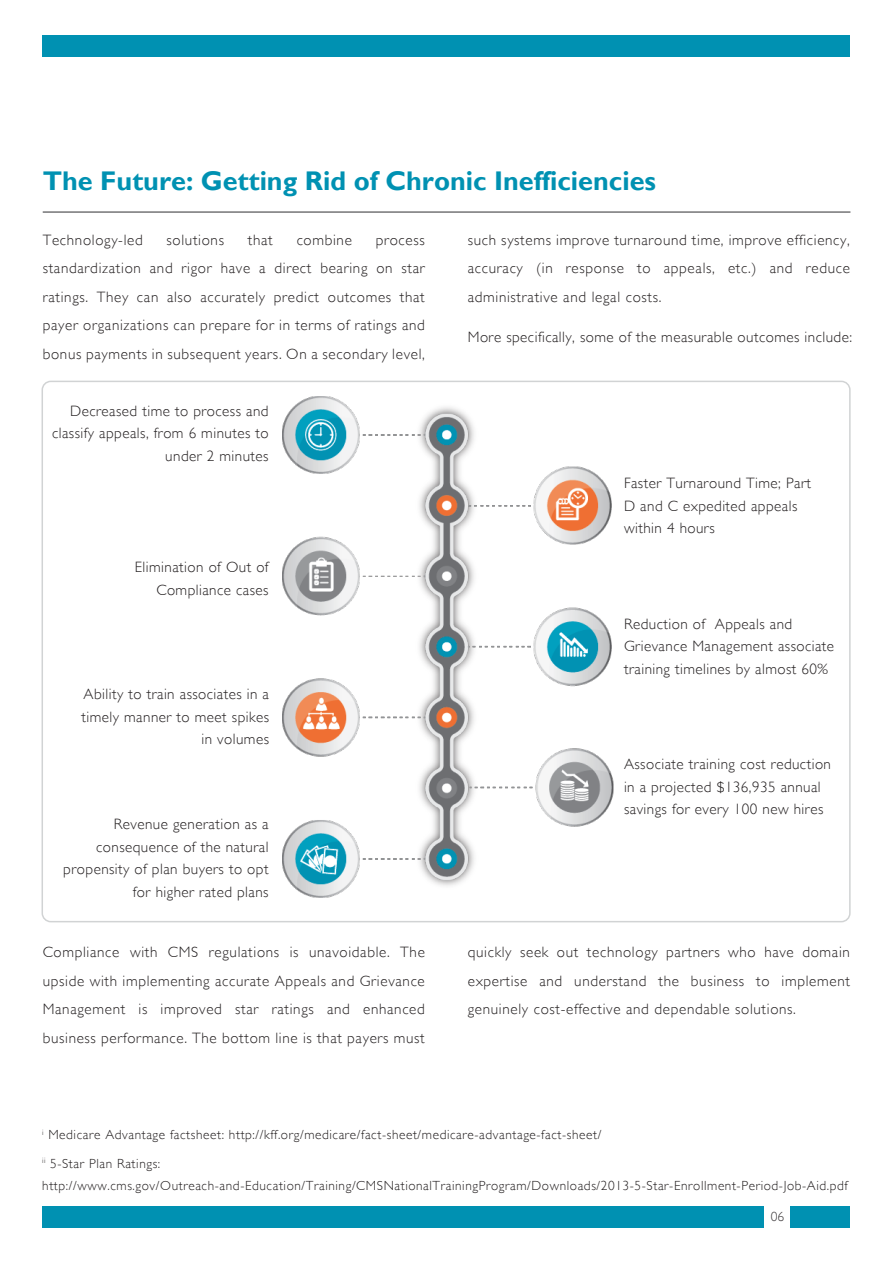
<style>
.page{position:relative;width:893px;height:1263px;background:#fff}
.page>*{position:absolute;margin:0;border:0;box-sizing:border-box;transform-origin:0 0}
.t1{font:700 27px "Gill Sans";color:#0091b2}
.t2{font:300 15px/22.5px "Gill Sans";letter-spacing:.03em;color:#231f20;text-align:justify}
.t3{font:300 13.5px "Gill Sans";color:#383436}
.t4{font:300 13.2px/28.5px "Gill Sans";letter-spacing:.045em;color:#231f20}
</style>
<div class="page">
<img style="left:282px;top:397px;width:331px;height:500px">
<div style="left:43px;top:1206px;width:807px;height:21px;background:#0091b2"></div>
<div style="left:764px;top:1204px;width:26px;height:25px;background:#fff"></div>
<div style="left:43px;top:36px;width:807px;height:21px;background:#0091b2"></div>
<hr style="left:43px;top:211px;width:807px;height:2px;background:#747476">
<h1 class="t1" style="left:43px;top:164px;width:615px">The Future: Getting Rid of Chronic Inefficiencies</h1>
<p class="t2" style="left:43px;top:228px;width:102px">Technology-led</p>
<p class="t2" style="left:167px;top:228px;width:59px">solutions</p>
<p class="t2" style="left:248px;top:228px;width:26px">that</p>
<p class="t2" style="left:297px;top:228px;width:57px">combine</p>
<p class="t2" style="left:468px;top:225px;width:384px;line-height:28.5px">such systems improve turnaround time, improve efficiency, accuracy (in response to appeals, etc.) and reduce administrative and legal costs.</p>
<p class="t2" style="left:468px;top:326px;width:386px">More specifically, some of the measurable outcomes include:</p>
<p class="t2" style="left:43px;top:225px;width:384px;line-height:28.5px;text-indent:333px">process standardization and rigor have a direct bearing on star ratings. They can also accurately predict outcomes that payer organizations can prepare for in terms of ratings and bonus payments in subsequent years. On a secondary level,</p>
<p class="t2" style="left:52px;top:399px;width:218px;text-align:right">Decreased time to process and classify appeals, from 6 minutes to under 2 minutes</p>
<p class="t2" style="left:135px;top:556px;width:135px;text-align:right">Elimination of Out of<br>Compliance cases</p>
<p class="t2" style="left:82px;top:683px;width:189px;text-align:right">Ability to train associates in a timely manner to meet spikes in volumes</p>
<p class="t2" style="left:63px;top:813px;width:207px;text-align:right">Revenue generation as a consequence of the natural propensity of plan buyers to opt for higher rated plans</p>
<p class="t2" style="left:43px;top:938px;width:384px;line-height:28.5px">Compliance with CMS regulations is unavoidable. The upside with implementing accurate Appeals and Grievance Management is improved star ratings and enhanced business performance. The bottom line is that payers must</p>
<p class="t2" style="left:624px;top:472px;width:189px;text-align:left">Faster Turnaround Time; Part<br>D and C expedited appeals within 4 hours</p>
<p class="t2" style="left:624px;top:613px;width:212px;text-align:left">Reduction of Appeals and<br>Grievance Management associate training timelines by almost 60%</p>
<p class="t2" style="left:624px;top:753px;width:208px;text-align:left">Associate training cost reduction in a projected $136,935 annual savings for every 100 new hires</p>
<p class="t2" style="left:468px;top:938px;width:384px;line-height:28.5px">quickly seek out technology partners who have domain expertise and understand the business to implement genuinely cost-effective and dependable solutions.</p>
<p class="t4" style="left:42px;top:1121px;width:561px"><sup>i</sup> Medicare Advantage factsheet: http://kff.org/medicare/fact-sheet/medicare-advantage-fact-sheet/ <sup>ii</sup> 5-Star Plan Ratings:</p>
<p class="t4" style="left:42px;top:1172px;width:807px">http://www.cms.gov/Outreach-and-Education/Training/CMSNationalTrainingProgram/Downloads/2013-5-Star-Enrollment-Period-Job-Aid.pdf</p>
<p class="t3" style="left:771px;top:1209px;width:15px">06</p>
</div>
